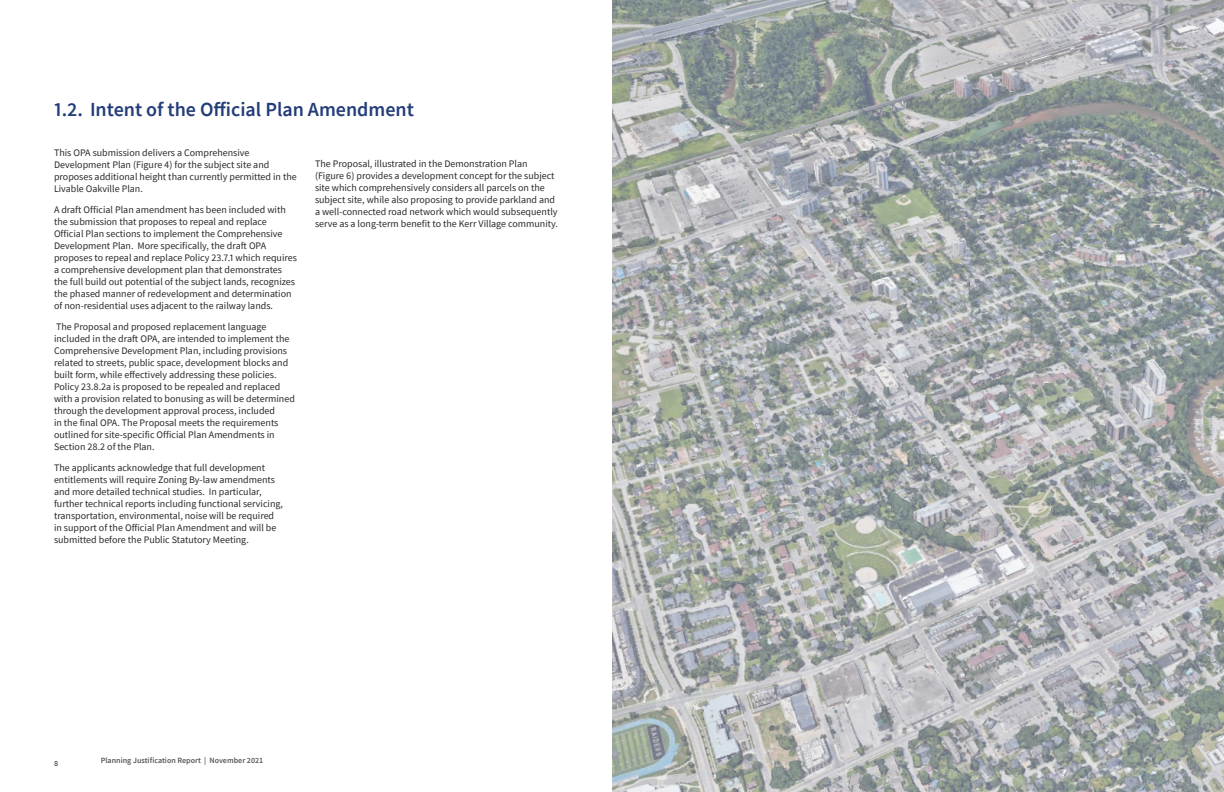
<style>
.page{position:relative;width:1224px;height:792px;background:#fff}
.page>*{position:absolute;margin:0;border:0;box-sizing:border-box;transform-origin:0 0}
.t1{font:600 20px "Source Sans Pro";color:#233d79}
.body{font:10px/12px "Source Sans Pro";color:#2b292a}
.t2{font:600 8px "Source Sans Pro";color:#57585a}
</style>
<div class="page">
<img style="left:612px;top:0;width:612px;height:792px">
<p class="t1" style="left:54px;top:97px;width:361px">1.2. Intent of the Official Plan Amendment</p>
<p class="body" style="left:54px;top:147px;width:244px">This OPA submission delivers a Comprehensive Development Plan (Figure 4) for the subject site and proposes additional height than currently permitted in the Livable Oakville Plan.</p>
<p class="body" style="left:54px;top:204px;width:245px">A draft Official Plan amendment has been included with the submission that proposes to repeal and replace Official Plan sections to implement the Comprehensive Development Plan. More specifically, the draft OPA proposes to repeal and replace Policy 23.7.1 which requires a comprehensive development plan that demonstrates the full build out potential of the subject lands, recognizes the phased manner of redevelopment and determination of non-residential uses adjacent to the railway lands.</p>
<p class="body" style="left:54px;top:321px;width:242px">The Proposal and proposed replacement language included in the draft OPA, are intended to implement the Comprehensive Development Plan, including provisions related to streets, public space, development blocks and built form, while effectively addressing these policies.<br>Policy 23.8.2a is proposed to be repealed and replaced with a provision related to bonusing as will be determined through the development approval process, included<br>in the final OPA. The Proposal meets the requirements outlined for site-specific Official Plan Amendments in Section 28.2 of the Plan.</p>
<p class="body" style="left:54px;top:462px;width:231px">The applicants acknowledge that full development entitlements will require Zoning By-law amendments and more detailed technical studies. In particular, further technical reports including functional servicing, transportation, environmental, noise will be required in support of the Official Plan Amendment and will be submitted before the Public Statutory Meeting.</p>
<p class="body" style="left:315px;top:158px;width:245px">The Proposal, illustrated in the Demonstration Plan (Figure 6) provides a development concept for the subject site which comprehensively considers all parcels on the subject site, while also proposing to provide parkland and a well-connected road network which would subsequently serve as a long-term benefit to the Kerr Village community.</p>
<p class="t2" style="left:54px;top:758px;width:6px">8</p>
<p class="t2" style="left:101px;top:756px;width:164px">Planning Justification Report | November 2021</p>
</div>
